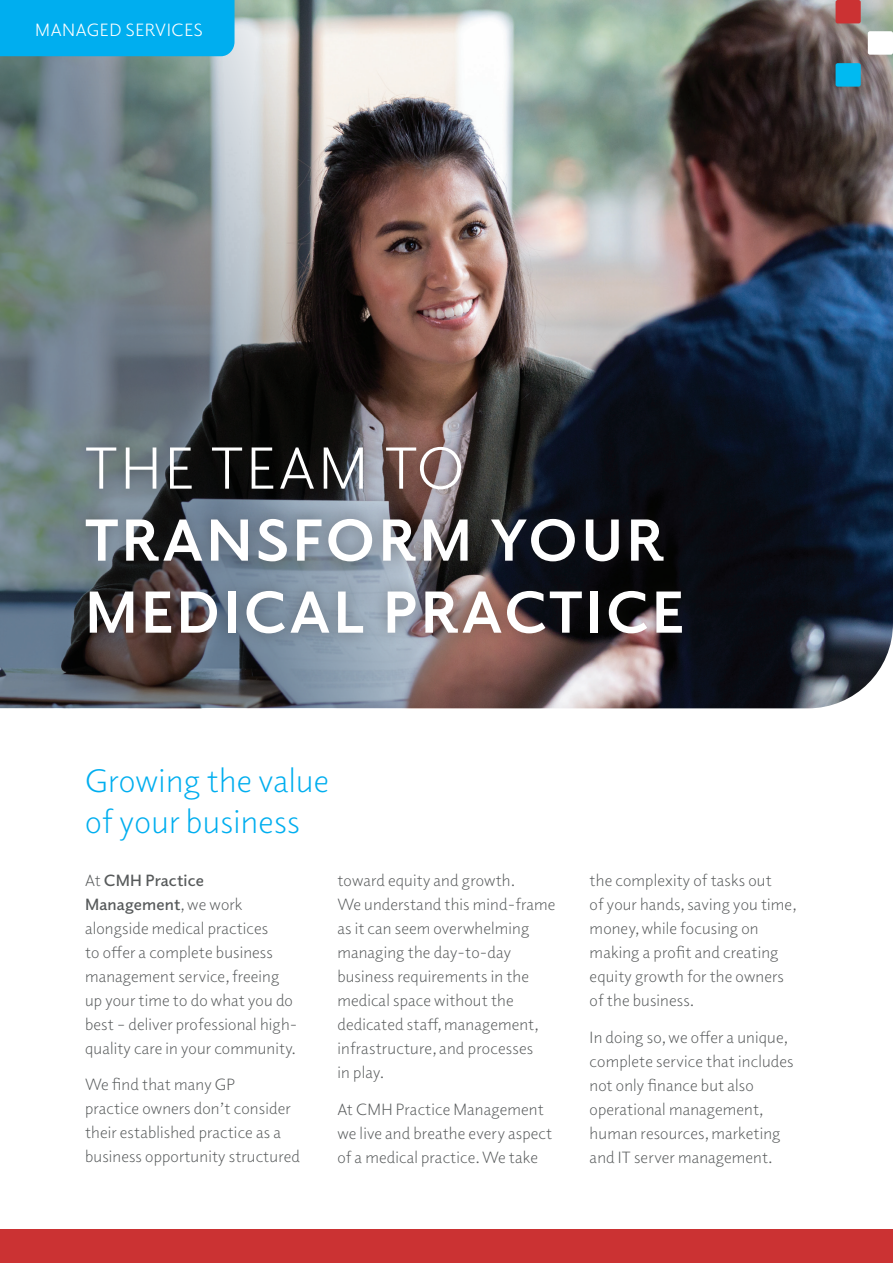
<style>
.page{position:relative;width:893px;height:1263px;background:#fff}
.page>*{position:absolute;margin:0;border:0;box-sizing:border-box;transform-origin:0 0}
.t1{font:700 60px/72px "Elido";letter-spacing:.05em;color:#fff}
.t2{font:60px "Elido";letter-spacing:.05em;color:#fff}
.t3{font:300 33px/40.5px "Elido";letter-spacing:.01em;color:#00aeef}
.t4{font:18px "Elido";letter-spacing:.03em;color:#fff}
.t5{font:300 16.5px/24px "Elido";letter-spacing:.01em;color:#575a5b}
.s1{font-weight:600}
</style>
<div class="page">
<img style="left:808px;top:0;width:85px;height:708px">
<img style="left:0;top:0;width:808px;height:708px">
<div style="left:835px;top:0;width:26px;height:23px;background:#cb3233;border-radius:2px"></div>
<div style="left:868px;top:31px;width:25px;height:24px;background:#fff;border-radius:2px"></div>
<div style="left:835px;top:63px;width:26px;height:24px;background:#00baf1;border-radius:2px"></div>
<div style="left:70px;top:432px;width:627px;height:216px;background:#231f20;opacity:.4"></div>
<div style="left:0;top:1229px;width:893px;height:34px;background:#cb3233"></div>
<div style="left:0;top:0;width:235px;height:56px;background:#00aeef"></div>
<p class="t4" style="left:35px;top:18px;width:169px">MANAGED SERVICES</p>
<h1 class="t2" style="left:85px;top:429px;width:381px">THE TEAM TO</h1>
<h1 class="t1" style="left:85px;top:501px;width:601px">TRANSFORM YOUR<br>MEDICAL PRACTICE</h1>
<h2 class="t3" style="left:85px;top:760px;width:245px">Growing the value of your business</h2>
<p class="t5" style="left:85px;top:867px;width:214px">At <span class="s1">CMH Practice<br>Management</span>, we work alongside medical practices<br>to offer a complete business management service, freeing up your time to do what you do best – deliver professional high&shy;quality care in your community.</p>
<p class="t5" style="left:85px;top:1072px;width:216px">We find that many GP<br>practice owners don’t consider their established practice as a business opportunity structured</p>
<p class="t5" style="left:337px;top:868px;width:220px">toward equity and growth.<br>We understand this mind-frame as it can seem overwhelming managing the day-to-day business requirements in the medical space without the dedicated staff, management, infrastructure, and processes<br>in play.</p>
<p class="t5" style="left:337px;top:1096px;width:216px">At CMH Practice Management we live and breathe every aspect of a medical practice. We take</p>
<p class="t5" style="left:590px;top:868px;width:209px">the complexity of tasks out<br>of your hands, saving you time, money, while focusing on making a profit and creating equity growth for the owners of the business.</p>
<p class="t5" style="left:590px;top:1024px;width:205px">In doing so, we offer a unique, complete service that includes not only finance but also operational management, human resources, marketing and IT server management.</p>
</div>
